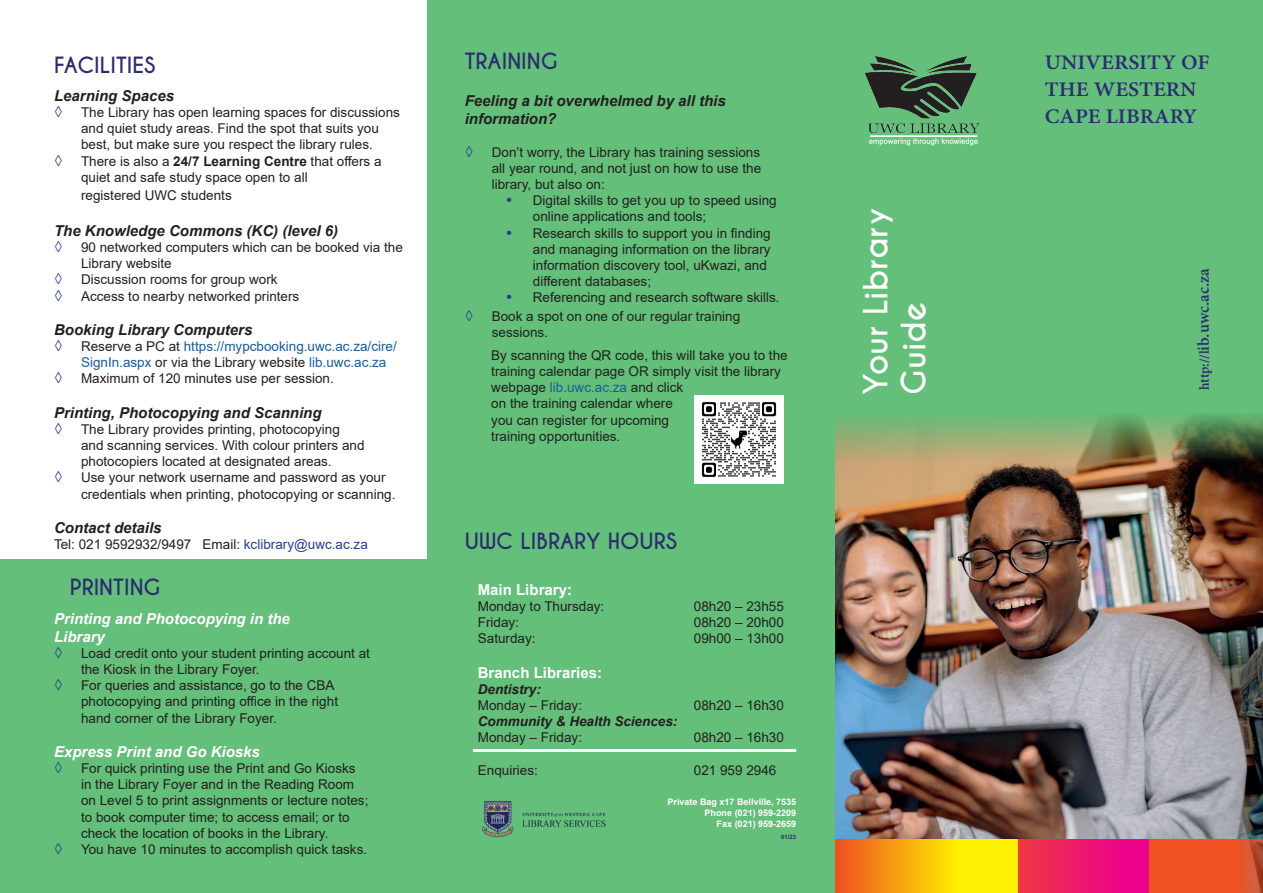
<style>
.page{position:relative;width:1263px;height:893px;background:#fff}
.page>*{position:absolute;margin:0;border:0;box-sizing:border-box;transform-origin:0 0}
.t1{font:700 31.5px/37.8px "Caviar Dreams";color:#fff}
.t2{font:700 22.5px "Adobe Devanagari";color:#2d2b72;scale:1.08 1}
.t3{font:700 21px "Caviar Dreams";color:#2d2b72}
.t4{font:700 18px "Adobe Devanagari";letter-spacing:-.005em;color:#2d2b72}
.t5{font:italic 700 15px/18px "Arial";color:#231f20}
.t6{font:italic 700 15px/18px "Arial";color:#fff}
.t7{font:700 15px "Arial";color:#fff}
.t8{font:italic 700 15px "Arial";color:#253f8e}
.t9{font:13.5px/16.2px "Arial";color:#231f20}
.t10{font:13.5px/16.2px "Arial";color:#175d9e}
.t11{font:italic 700 13.5px "Arial";color:#231f20}
.t12{font:700 9px "Arial";color:#fff}
.t13{font:700 6px "Arial";color:#2d2b72}
.s1{font-weight:700}
.s2{color:#231f20}
.s3{color:#253f8e}
.s4{font-weight:700;font-style:italic;font-size:15px;color:#253f8e}
.s5{color:#175d9e}
.s6{font-size:15px}
</style>
<div class="page">
<div style="left:427px;top:0;width:836px;height:893px;background:#63bf79"></div>
<div style="left:0;top:559px;width:427px;height:334px;background:#63bf79"></div>
<img style="left:482px;top:801px;width:124px;height:37px">
<hr style="left:473px;top:749px;width:323px;height:3px;background:#fff">
<img style="left:864px;top:56px;width:116px;height:90px">
<img style="left:835px;top:414px;width:428px;height:479px">
<svg style="left:1148px;top:839px;width:115px;height:54px;background:#e84f25"></svg>
<svg style="left:1017px;top:839px;width:131px;height:54px;background:#ed196b"></svg>
<svg style="left:836px;top:839px;width:181px;height:54px;background:#f9b90b"></svg>
<img style="left:695px;top:396px;width:88px;height:88px">
<p class="t3" style="left:54px;top:52px;width:103px">FACILITIES</p>
<p class="t5" style="left:54px;top:87px;width:122px">Learning Spaces</p>
<p class="t8" style="left:54px;top:102px;width:9px">◊</p>
<p class="t9" style="left:81px;top:104px;width:320px">The Library has open learning spaces for discussions and quiet study areas. Find the spot that suits you best, but make sure you respect the library rules.</p>
<p class="t8" style="left:54px;top:150px;width:9px">◊</p>
<p class="t9" style="left:81px;top:153px;width:302px">There is also a <span class="s1">24/7 Learning Centre</span> that offers a quiet and safe study space open to all</p>
<p class="t9" style="left:81px;top:187px;width:152px">registered UWC students</p>
<p class="t5" style="left:54px;top:222px;width:286px">The Knowledge Commons (KC) (level 6)</p>
<p class="t8" style="left:54px;top:237px;width:9px">◊</p>
<p class="t9" style="left:81px;top:239px;width:323px">90 networked computers which can be booked via the<br>Library website</p>
<p class="t8" style="left:54px;top:269px;width:9px">◊</p>
<p class="t9" style="left:81px;top:271px;width:198px">Discussion rooms for group work</p>
<p class="t8" style="left:54px;top:285px;width:9px">◊</p>
<p class="t9" style="left:81px;top:288px;width:220px">Access to nearby networked printers</p>
<p class="t5" style="left:54px;top:321px;width:200px">Booking Library Computers</p>
<p class="t8" style="left:54px;top:336px;width:9px">◊</p>
<p class="t10" style="left:81px;top:338px;width:317px"><span class="s2">Reserve a PC at</span> https://mypcbooking.uwc.ac.za/cire/<br>SignIn.aspx <span class="s2">or via the Library website</span> lib.uwc.ac.za</p>
<p class="t8" style="left:54px;top:368px;width:9px">◊</p>
<p class="t9" style="left:81px;top:370px;width:254px">Maximum of 120 minutes use per session.</p>
<p class="t5" style="left:54px;top:404px;width:269px">Printing, Photocopying and Scanning</p>
<p class="t8" style="left:54px;top:418px;width:9px">◊</p>
<p class="t9" style="left:81px;top:421px;width:285px">The Library provides printing, photocopying and scanning services. With colour printers and photocopiers located at designated areas.</p>
<p class="t8" style="left:54px;top:467px;width:9px">◊</p>
<p class="t9" style="left:81px;top:469px;width:316px">Use your network username and password as your credentials when printing, photocopying or scanning.</p>
<p class="t5" style="left:54px;top:519px;width:109px">Contact details</p>
<p class="t9" style="left:54px;top:536px;width:315px">Tel: 021 9592932/9497 Email: <span class="s3">kclibrary@uwc.ac.za</span></p>
<p class="t3" style="left:70px;top:574px;width:92px">PRINTING</p>
<p class="t6" style="left:54px;top:610px;width:237px">Printing and Photocopying in the<br>Library</p>
<p class="t8" style="left:54px;top:642px;width:9px">◊</p>
<p class="t9" style="left:81px;top:645px;width:290px">Load credit onto your student printing account at the Kiosk in the Library Foyer.</p>
<p class="t8" style="left:54px;top:675px;width:9px">◊</p>
<p class="t9" style="left:81px;top:677px;width:259px">For queries and assistance, go to the CBA photocopying and printing office in the right hand corner of the Library Foyer.</p>
<p class="t6" style="left:54px;top:743px;width:207px">Express Print and Go Kiosks</p>
<p class="t8" style="left:54px;top:758px;width:9px">◊</p>
<p class="t9" style="left:81px;top:760px;width:289px">For quick printing use the Print and Go Kiosks in the Library Foyer and in the Reading Room on Level 5 to print assignments or lecture notes; to book computer time; to access email; or to check the location of books in the Library.</p>
<p class="t8" style="left:54px;top:839px;width:9px">◊</p>
<p class="t9" style="left:81px;top:841px;width:288px">You have 10 minutes to accomplish quick tasks.</p>
<p class="t3" style="left:465px;top:49px;width:95px">TRAINING</p>
<p class="t5" style="left:465px;top:92px;width:262px">Feeling a bit overwhelmed by all this information?</p>
<p class="t8" style="left:465px;top:141px;width:9px">◊</p>
<p class="t9" style="left:492px;top:144px;width:271px;text-align:justify">Don’t worry, the Library has training sessions all year round, and not just on how to use the library, but also on:</p>
<p class="t9" style="left:533px;top:192px;width:245px;text-indent:-27px"><span class="s4">•</span> Digital skills to get you up to speed using online applications and tools;</p>
<p class="t9" style="left:533px;top:225px;width:239px;text-indent:-27px"><span class="s4">•</span> Research skills to support you in finding and managing information on the library information discovery tool, uKwazi, and different databases;</p>
<p class="t9" style="left:506px;top:290px;width:275px"><span class="s4">•</span> Referencing and research software skills.</p>
<p class="t8" style="left:465px;top:306px;width:9px">◊</p>
<p class="t9" style="left:492px;top:308px;width:250px">Book a spot on one of our regular training sessions.</p>
<p class="t9" style="left:491px;top:347px;width:298px">By scanning the QR code, this will take you to the training calendar page OR simply visit the library webpage <span class="s5">lib.uwc.ac.za</span> and click<br>on the training calendar where<br>you can register for upcoming</p>
<p class="t9" style="left:491px;top:428px;width:131px">training opportunities.</p>
<p class="t3" style="left:465px;top:528px;width:214px">UWC LIBRARY HOURS</p>
<p class="t7" style="left:478px;top:579px;width:96px">Main Library:</p>
<p class="t9" style="left:478px;top:598px;width:128px">Monday to Thursday:</p>
<p class="t9" style="left:694px;top:598px;width:92px">08h20 – 23h55</p>
<p class="t9" style="left:478px;top:614px;width:43px">Friday:</p>
<p class="t9" style="left:694px;top:614px;width:92px">08h20 – 20h00</p>
<p class="t9" style="left:478px;top:630px;width:59px">Saturday:</p>
<p class="t9" style="left:694px;top:630px;width:92px">09h00 – 13h00</p>
<p class="t7" style="left:478px;top:662px;width:126px">Branch Libraries:</p>
<p class="t11" style="left:478px;top:680px;width:65px">Dentistry:</p>
<p class="t9" style="left:478px;top:697px;width:106px">Monday – Friday:</p>
<p class="t9" style="left:694px;top:697px;width:92px">08h20 – 16h30</p>
<p class="t11" style="left:478px;top:712px;width:201px">Community &amp; Health Sciences:</p>
<p class="t9" style="left:478px;top:729px;width:106px">Monday – Friday:</p>
<p class="t9" style="left:694px;top:729px;width:92px">08h20 – 16h30</p>
<p class="t9" style="left:478px;top:762px;width:62px">Enquiries:</p>
<p class="t9" style="left:694px;top:762px;width:84px">021 959 2946</p>
<p class="t12" style="left:668px;top:796px;width:130px">Private Bag x17 Bellville, 7535</p>
<p class="t12" style="left:705px;top:807px;width:93px">Phone (021) 959-2209</p>
<p class="t12" style="left:717px;top:817px;width:81px">Fax (021) 959-2659</p>
<p class="t13" style="left:781px;top:833px;width:17px">01/23</p>
<p class="t1" style="left:858px;top:395px;width:188px;rotate:-90deg">Your Library<br>Guide</p>
<p class="t2" style="left:1045px;top:49px;width:154px">UNIVERSITY OF</p>
<p class="t2" style="left:1045px;top:76px;width:142px">THE WESTERN</p>
<p class="t2" style="left:1045px;top:103px;width:143px">CAPE LIBRARY</p>
<p class="t4" style="left:1193px;top:390px;width:123px;rotate:-90deg"><span class="s6">http://l</span>ib.uwc.ac.za</p>
</div>
